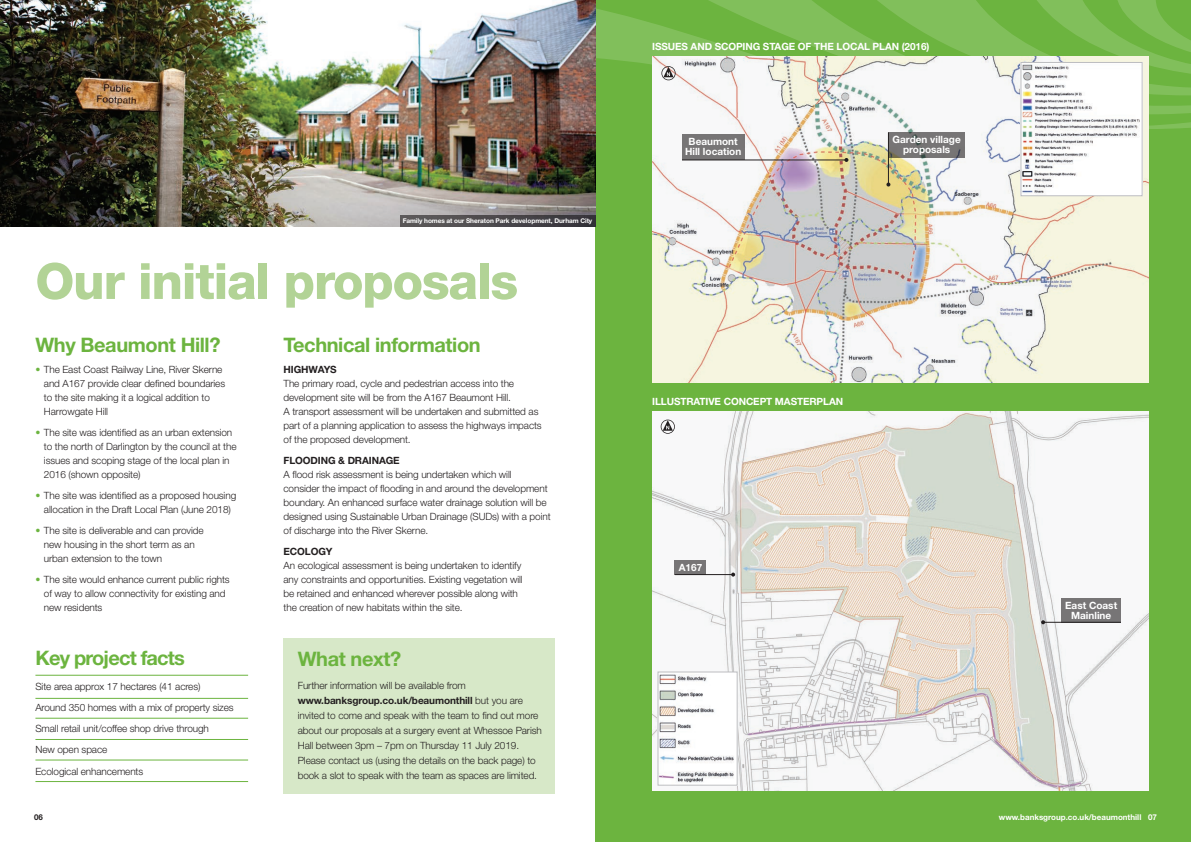
<style>
.page{position:relative;width:1191px;height:842px;background:#fff}
.page>*{position:absolute;margin:0;border:0;box-sizing:border-box;transform-origin:0 0}
.t1{font:800 50px "Helvetica Neue";letter-spacing:-.025em;color:#b2d396}
.t2{font:700 20px "Helvetica Neue";letter-spacing:-.02em;color:#6cb43f}
.t3{font:700 20px "Helvetica Neue";letter-spacing:-.04em;color:#6cb43f}
.t4{font:300 10px/14px "Helvetica Neue";letter-spacing:-.01em;color:#231f20}
.t5{font:700 10px/10px "Helvetica Neue";letter-spacing:-.01em;color:#fff;text-align:center}
.t6{font:700 10px "Helvetica Neue";letter-spacing:-.01em;color:#231f20}
.t7{font:700 8px "Helvetica Neue";color:#fff}
.t8{font:700 8px "Helvetica Neue";color:#231f20}
.t9{font:700 6.5px "Helvetica Neue";letter-spacing:-.01em;color:#fff}
.s1{color:#6cb43f}
.s2{font-weight:700}
</style>
<div class="page">
<div style="left:595px;top:0;width:596px;height:842px;background:#6cb43f"></div>
<svg style="left:595px;top:0;width:596px;height:130px"></svg>
<img style="left:0;top:0;width:595px;height:227px">
<svg style="left:400px;top:215px;width:195px;height:12px;background:#4a474b"></svg>
<img style="left:652px;top:57px;width:496px;height:326px">
<div style="left:682px;top:134px;width:62px;height:25px;background:#777576"></div>
<hr style="left:682px;top:159px;width:164px;height:1px;background:#231f20">
<svg style="left:844px;top:158px;width:4px;height:4px"></svg>
<hr style="left:35px;top:675px;width:213px;height:1px;background:#6cb43f">
<hr style="left:35px;top:781px;width:213px;height:1px;background:#6cb43f">
<hr style="left:35px;top:698px;width:213px;height:1px;background:#6cb43f">
<hr style="left:35px;top:718px;width:213px;height:1px;background:#6cb43f">
<hr style="left:35px;top:739px;width:213px;height:1px;background:#6cb43f">
<hr style="left:35px;top:760px;width:213px;height:1px;background:#6cb43f">
<div style="left:283px;top:638px;width:271px;height:156px;background:#d7e8c8"></div>
<img style="left:1022px;top:64px;width:118px;height:130px">
<div style="left:1020px;top:62px;width:122px;height:134px;border:1px solid #bcbdc0"></div>
<img style="left:652px;top:411px;width:496px;height:380px">
<svg style="left:889px;top:132px;width:76px;height:26px;background:#737272"></svg>
<hr style="left:888px;top:132px;width:1px;height:53px;background:#231f20">
<svg style="left:886px;top:183px;width:4px;height:4px"></svg>
<img style="left:660px;top:674px;width:75px;height:109px">
<div style="left:658px;top:672px;width:79px;height:113px;border:1px solid #bcbdc0"></div>
<svg style="left:660px;top:420px;width:15px;height:14px"></svg>
<svg style="left:661px;top:66px;width:14px;height:14px"></svg>
<div style="left:675px;top:560px;width:31px;height:15px;background:#777576"></div>
<hr style="left:675px;top:574px;width:58px;height:1px;background:#231f20">
<svg style="left:731px;top:573px;width:4px;height:4px"></svg>
<div style="left:1061px;top:598px;width:60px;height:24px;background:#777576"></div>
<hr style="left:1043px;top:622px;width:78px;height:1px;background:#231f20">
<svg style="left:1041px;top:620px;width:4px;height:4px"></svg>
<p class="t5" style="left:652px;top:42px;width:279px">ISSUES AND SCOPING STAGE OF THE LOCAL PLAN (2016)</p>
<p class="t9" style="left:403px;top:217px;width:191px">Family homes at our Sheraton Park development, Durham City</p>
<p class="t1" style="left:35px;top:251px;width:484px">Our initial proposals</p>
<p class="t2" style="left:35px;top:332px;width:186px">Why Beaumont Hill?</p>
<p class="t4" style="left:44px;top:362px;width:183px;text-indent:-9px"><span class="s1">•</span> The East Coast Railway Line, River Skerne and A167 provide clear defined boundaries to the site making it a logical addition to Harrowgate Hill</p>
<p class="t4" style="left:44px;top:425px;width:194px;text-indent:-8px"><span class="s1">•</span> The site was identified as an urban extension to the north of Darlington by the council at the issues and scoping stage of the local plan in 2016 (shown opposite)</p>
<p class="t4" style="left:35px;top:488px;width:202px;text-align:center"><span class="s1">•</span> The site was identified as a proposed housing allocation in the Draft Local Plan (June 2018)</p>
<p class="t4" style="left:44px;top:523px;width:161px;text-indent:-8px"><span class="s1">•</span> The site is deliverable and can provide new housing in the short term as an urban extension to the town</p>
<p class="t4" style="left:44px;top:572px;width:187px;text-indent:-9px"><span class="s1">•</span> The site would enhance current public rights of way to allow connectivity for existing and new residents</p>
<p class="t3" style="left:35px;top:645px;width:151px">Key project facts</p>
<p class="t4" style="left:35px;top:679px;width:167px">Site area approx 17 hectares (41 acres)</p>
<p class="t4" style="left:35px;top:700px;width:200px">Around 350 homes with a mix of property sizes</p>
<p class="t4" style="left:35px;top:722px;width:175px">Small retail unit/coffee shop drive through</p>
<p class="t4" style="left:35px;top:743px;width:73px">New open space</p>
<p class="t4" style="left:35px;top:764px;width:109px">Ecological enhancements</p>
<p class="t2" style="left:283px;top:332px;width:199px">Technical information</p>
<p class="t6" style="left:283px;top:363px;width:55px">HIGHWAYS</p>
<p class="t4" style="left:283px;top:376px;width:260px">The primary road, cycle and pedestrian access into the development site will be from the A167 Beaumont Hill.<br>A transport assessment will be undertaken and submitted as part of a planning application to assess the highways impacts of the proposed development.</p>
<p class="t4" style="left:283px;top:453px;width:269px"><span class="s2">FLOODING &amp; DRAINAGE<br></span>A flood risk assessment is being undertaken which will<br>consider the impact of flooding in and around the development boundary. An enhanced surface water drainage solution will be designed using Sustainable Urban Drainage (SUDs) with a point of discharge into the River Skerne.</p>
<p class="t4" style="left:283px;top:544px;width:241px"><span class="s2">ECOLOGY<br></span>An ecological assessment is being undertaken to identify any constraints and opportunities. Existing vegetation will be retained and enhanced wherever possible along with the creation of new habitats within the site.</p>
<p class="t2" style="left:298px;top:647px;width:105px">What next?</p>
<p class="t4" style="left:298px;top:677px;width:246px;line-height:15px">Further information will be available from <span class="s2">www.banksgroup.co.uk/beaumonthill</span> but you are invited to come and speak with the team to find out more about our proposals at a surgery event at Whessoe Parish Hall between 3pm – 7pm on Thursday 11 July 2019.<br>Please contact us (using the details on the back page) to book a slot to speak with the team as spaces are limited.</p>
<p class="t5" style="left:685px;top:136px;width:58px">Beaumont<br>Hill location</p>
<p class="t5" style="left:892px;top:134px;width:70px">Garden village proposals</p>
<p class="t5" style="left:652px;top:396px;width:192px">ILLUSTRATIVE CONCEPT MASTERPLAN</p>
<p class="t5" style="left:678px;top:562px;width:25px">A167</p>
<p class="t5" style="left:1065px;top:600px;width:54px">East Coast</p>
<p class="t5" style="left:1071px;top:610px;width:42px">Mainline</p>
<p class="t8" style="left:34px;top:812px;width:10px">06</p>
<p class="t7" style="left:998px;top:812px;width:160px">www.banksgroup.co.uk/beaumonthill 07</p>
</div>
